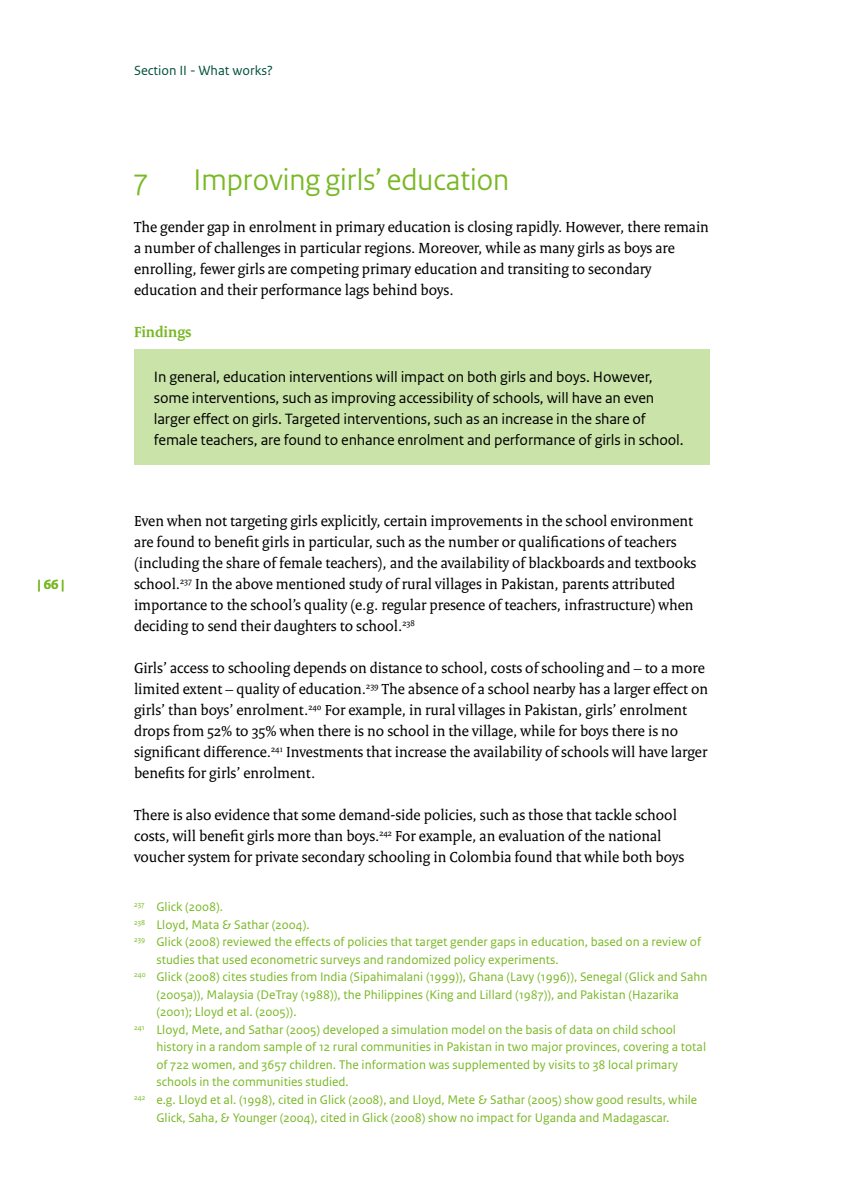
<style>
.page{position:relative;width:844px;height:1191px;background:#fff}
.page>*{position:absolute;margin:0;border:0;box-sizing:border-box;transform-origin:0 0}
.t1{font:31.5px "Rijksoverheid Sans Heading";color:#79b825}
.t2{font:15.75px/21px "Rijksoverheid Serif";color:#000}
.t3{font:15.75px/21px "Rijksoverheid Sans Text";letter-spacing:-.01em;color:#000}
.t4{font:700 15.75px "Rijksoverheid Serif";color:#79b825}
.t5{font:14px "Rijksoverheid Sans Text";color:#00503a}
.t6{font:700 14px "Rijksoverheid Sans Text";color:#79b825}
.t7{font:13.12px "Rijksoverheid Sans Text";color:#79b825}
</style>
<div class="page">
<div style="left:134px;top:349px;width:575px;height:115px;background:#c9e3a8"></div>
<p class="t6" style="left:38px;top:576px;width:28px">| 66 |</p>
<p class="t5" style="left:134px;top:62px;width:140px">Section II - What works?</p>
<h1 class="t1" style="left:134px;top:161px;width:15px">7</h1>
<h1 class="t1" style="left:193px;top:161px;width:317px">Improving girls’ education</h1>
<p class="t2" style="left:134px;top:216px;width:576px">The gender gap in enrolment in primary education is closing rapidly. However, there remain a number of challenges in particular regions. Moreover, while as many girls as boys are enrolling, fewer girls are competing primary education and transiting to secondary education and their performance lags behind boys.</p>
<p class="t4" style="left:134px;top:322px;width:59px">Findings</p>
<p class="t3" style="left:154px;top:366px;width:531px">In general, education interventions will impact on both girls and boys. However, some interventions, such as improving accessibility of schools, will have an even larger effect on girls. Targeted interventions, such as an increase in the share of female teachers, are found to enhance enrolment and performance of girls in school.</p>
<p class="t2" style="left:134px;top:510px;width:563px">Even when not targeting girls explicitly, certain improvements in the school environment are found to benefit girls in particular, such as the number or qualifications of teachers (including the share of female teachers), and the availability of blackboards and textbooks school.<sup>237</sup> In the above mentioned study of rural villages in Pakistan, parents attributed importance to the school’s quality (e.g. regular presence of teachers, infrastructure) when deciding to send their daughters to school.<sup>238</sup></p>
<p class="t2" style="left:134px;top:657px;width:575px">Girls’ access to schooling depends on distance to school, costs of schooling and – to a more limited extent – quality of education.<sup>239</sup> The absence of a school nearby has a larger effect on girls’ than boys’ enrolment.<sup>240</sup> For example, in rural villages in Pakistan, girls’ enrolment drops from 52% to 35% when there is no school in the village, while for boys there is no significant difference.<sup>241</sup> Investments that increase the availability of schools will have larger benefits for girls’ enrolment.</p>
<p class="t2" style="left:134px;top:804px;width:551px">There is also evidence that some demand-side policies, such as those that tackle school costs, will benefit girls more than boys.<sup>242</sup> For example, an evaluation of the national voucher system for private secondary schooling in Colombia found that while both boys</p>
<p class="t7" style="left:134px;top:899px;width:91px"><sup>237</sup> Glick (2008).</p>
<p class="t7" style="left:134px;top:917px;width:177px"><sup>238</sup> Lloyd, Mata &amp; Sathar (2004).</p>
<p class="t7" style="left:134px;top:934px;width:568px"><sup>239</sup> Glick (2008) reviewed the effects of policies that target gender gaps in education, based on a review of</p>
<p class="t7" style="left:156px;top:952px;width:403px">studies that used econometric surveys and randomized policy experiments.</p>
<p class="t7" style="left:134px;top:969px;width:574px"><sup>240</sup> Glick (2008) cites studies from India (Sipahimalani (1999)), Ghana (Lavy (1996)), Senegal (Glick and Sahn</p>
<p class="t7" style="left:156px;top:987px;width:523px">(2005a)), Malaysia (DeTray (1988)), the Philippines (King and Lillard (1987)), and Pakistan (Hazarika</p>
<p class="t7" style="left:156px;top:1004px;width:142px">(2001); Lloyd et al. (2005)).</p>
<p class="t7" style="left:134px;top:1022px;width:543px"><sup>241</sup> Lloyd, Mete, and Sathar (2005) developed a simulation model on the basis of data on child school</p>
<p class="t7" style="left:156px;top:1039px;width:551px">history in a random sample of 12 rural communities in Pakistan in two major provinces, covering a total</p>
<p class="t7" style="left:156px;top:1057px;width:523px">of 722 women, and 3657 children. The information was supplemented by visits to 38 local primary</p>
<p class="t7" style="left:156px;top:1074px;width:194px">schools in the communities studied.</p>
<p class="t7" style="left:134px;top:1092px;width:564px"><sup>242</sup> e.g. Lloyd et al. (1998), cited in Glick (2008), and Lloyd, Mete &amp; Sathar (2005) show good results, while</p>
<p class="t7" style="left:156px;top:1109px;width:514px">Glick, Saha, &amp; Younger (2004), cited in Glick (2008) show no impact for Uganda and Madagascar.</p>
</div>
